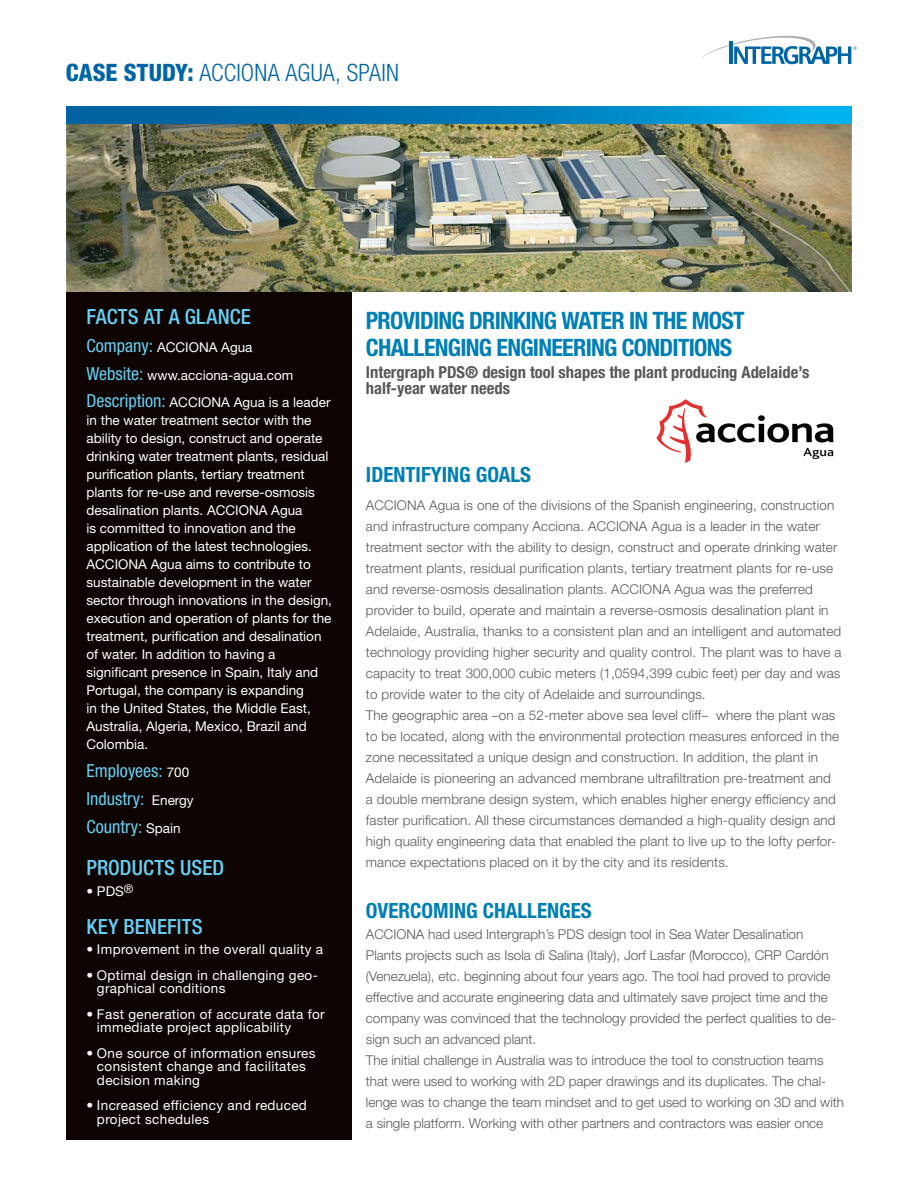
<style>
.page{position:relative;width:918px;height:1188px;background:#fff}
.page>*{position:absolute;margin:0;border:0;box-sizing:border-box;transform-origin:0 0}
.TITLE_HEADLINE_BLUE{font:700 condensed 24px/27px "Helvetica Neue LT Std";letter-spacing:-.03em;color:#007fb4}
.CASE_STUDY_TITLE{font:300 condensed 24px "Helvetica Neue LT Std";letter-spacing:.005em;color:#0065a4}
.CALLOUT_HEADLINE{font:500 condensed 21px "Helvetica Neue LT Std";letter-spacing:.005em;color:#68cef3}
.BODY_COPY{font:700 condensed 21px "Helvetica Neue LT Std";color:#007fb4}
.SUBHEAD_1{font:700 condensed 21px "Helvetica Neue LT Std";color:#007fb4}
.FACT_CALLOUT{font:condensed 18px "Helvetica Neue LT Std";color:#68cef3}
.TITLE_SUBHEAD_GREY{font:700 condensed 16.5px/16.5px "Helvetica Neue LT Std";color:#57585a}
.BODY_COPY-2{font:300 13.5px/21px "Helvetica Neue LT Std";letter-spacing:.01em;color:#57585a}
.FACT_CALLOUT-2{font:13.5px/18px "Helvetica Neue LT Std";color:#fff}
.BULLETS_CALLOUT{font:13.5px/13.5px "Helvetica Neue LT Std";letter-spacing:.025em;color:#fff}
.s1{font-weight:800}
.s2{font-stretch:condensed;font-size:18px;color:#68cef3}
.s3{font-stretch:normal;font-size:13.5px;color:#fff}
</style>
<div class="page">
<svg style="left:701px;top:36px;width:156px;height:28px"></svg>
<div style="left:67px;top:291px;width:285px;height:848px;background:#0d0401"></div>
<img style="left:67px;top:123px;width:784px;height:168px">
<svg style="left:67px;top:107px;width:784px;height:16px"></svg>
<img style="left:656px;top:399px;width:178px;height:64px">
<p class="CASE_STUDY_TITLE" style="left:66px;top:59px;width:335px"><span class="s1">CASE STUDY:</span> ACCIONA AGUA, SPAIN</p>
<p class="CALLOUT_HEADLINE" style="left:86px;top:304px;width:166px">FACTS AT A GLANCE</p>
<p class="FACT_CALLOUT-2" style="left:86px;top:338px;width:168px"><span class="s2">Company:</span> ACCIONA Agua</p>
<p class="FACT_CALLOUT-2" style="left:86px;top:366px;width:208px"><span class="s2">Website:</span> www.acciona-agua.com</p>
<p class="FACT_CALLOUT-2" style="left:86px;top:393px;width:247px"><span class="s2">Description:</span> ACCIONA Agua is a leader in the water treatment sector with the ability to design, construct and operate drinking water treatment plants, residual purification plants, tertiary treatment plants for re-use and reverse-osmosis desalination plants. ACCIONA Agua<br>is committed to innovation and the application of the latest technologies.<br>ACCIONA Agua aims to contribute to sustainable development in the water sector through innovations in the design, execution and operation of plants for the treatment, purification and desalination of water. In addition to having a significant presence in Spain, Italy and Portugal, the company is expanding<br>in the United States, the Middle East, Australia, Algeria, Mexico, Brazil and Colombia.</p>
<p class="FACT_CALLOUT" style="left:86px;top:760px;width:104px">Employees: <span class="s3">700</span></p>
<p class="FACT_CALLOUT" style="left:86px;top:788px;width:109px">Industry: <span class="s3">Energy</span></p>
<p class="FACT_CALLOUT" style="left:86px;top:816px;width:96px">Country: <span class="s3">Spain</span></p>
<p class="CALLOUT_HEADLINE" style="left:86px;top:855px;width:139px">PRODUCTS USED</p>
<p class="BULLETS_CALLOUT" style="left:86px;top:884px;width:49px">• PDS<sup>®</sup></p>
<p class="CALLOUT_HEADLINE" style="left:86px;top:914px;width:118px">KEY BENEFITS</p>
<p class="BULLETS_CALLOUT" style="left:86px;top:942px;width:238px">• Improvement in the overall quality a</p>
<p class="BULLETS_CALLOUT" style="left:97px;top:968px;width:222px;text-indent:-11px">• Optimal design in challenging geo&shy;graphical conditions</p>
<p class="BULLETS_CALLOUT" style="left:97px;top:1007px;width:229px;text-indent:-11px">• Fast generation of accurate data for immediate project applicability</p>
<p class="BULLETS_CALLOUT" style="left:97px;top:1046px;width:220px;text-indent:-11px">• One source of information ensures consistent change and facilitates decision making</p>
<p class="BULLETS_CALLOUT" style="left:97px;top:1098px;width:212px;text-indent:-11px">• Increased efficiency and reduced project schedules</p>
<p class="TITLE_HEADLINE_BLUE" style="left:366px;top:307px;width:380px">PROVIDING DRINKING WATER IN THE MOST<br>CHALLENGING ENGINEERING CONDITIONS</p>
<p class="TITLE_SUBHEAD_GREY" style="left:366px;top:363px;width:445px">Intergraph PDS® design tool shapes the plant producing Adelaide’s half-year water needs</p>
<p class="SUBHEAD_1" style="left:366px;top:462px;width:167px">IDENTIFYING GOALS</p>
<p class="BODY_COPY-2" style="left:366px;top:494px;width:477px">ACCIONA Agua is one of the divisions of the Spanish engineering, construction and infrastructure company Acciona. ACCIONA Agua is a leader in the water treatment sector with the ability to design, construct and operate drinking water treatment plants, residual purification plants, tertiary treatment plants for re-use and reverse-osmosis desalination plants. ACCIONA Agua was the preferred provider to build, operate and maintain a reverse-osmosis desalination plant in Adelaide, Australia, thanks to a consistent plan and an intelligent and automated technology providing higher security and quality control. The plant was to have a capacity to treat 300,000 cubic meters (1,0594,399 cubic feet) per day and was to provide water to the city of Adelaide and surroundings.<br>The geographic area –on a 52-meter above sea level cliff– where the plant was to be located, along with the environmental protection measures enforced in the zone necessitated a unique design and construction. In addition, the plant in Adelaide is pioneering an advanced membrane ultrafiltration pre-treatment and<br>a double membrane design system, which enables higher energy efficiency and faster purification. All these circumstances demanded a high-quality design and high quality engineering data that enabled the plant to live up to the lofty perfor&shy;mance expectations placed on it by the city and its residents.</p>
<p class="BODY_COPY" style="left:366px;top:898px;width:227px">OVERCOMING CHALLENGES</p>
<p class="BODY_COPY-2" style="left:366px;top:923px;width:480px">ACCIONA had used Intergraph’s PDS design tool in Sea Water Desalination<br>Plants projects such as Isola di Salina (Italy), Jorf Lasfar (Morocco), CRP Cardón (Venezuela), etc. beginning about four years ago. The tool had proved to provide effective and accurate engineering data and ultimately save project time and the company was convinced that the technology provided the perfect qualities to de&shy;sign such an advanced plant.<br>The initial challenge in Australia was to introduce the tool to construction teams that were used to working with 2D paper drawings and its duplicates. The chal&shy;lenge was to change the team mindset and to get used to working on 3D and with a single platform. Working with other partners and contractors was easier once</p>
</div>
